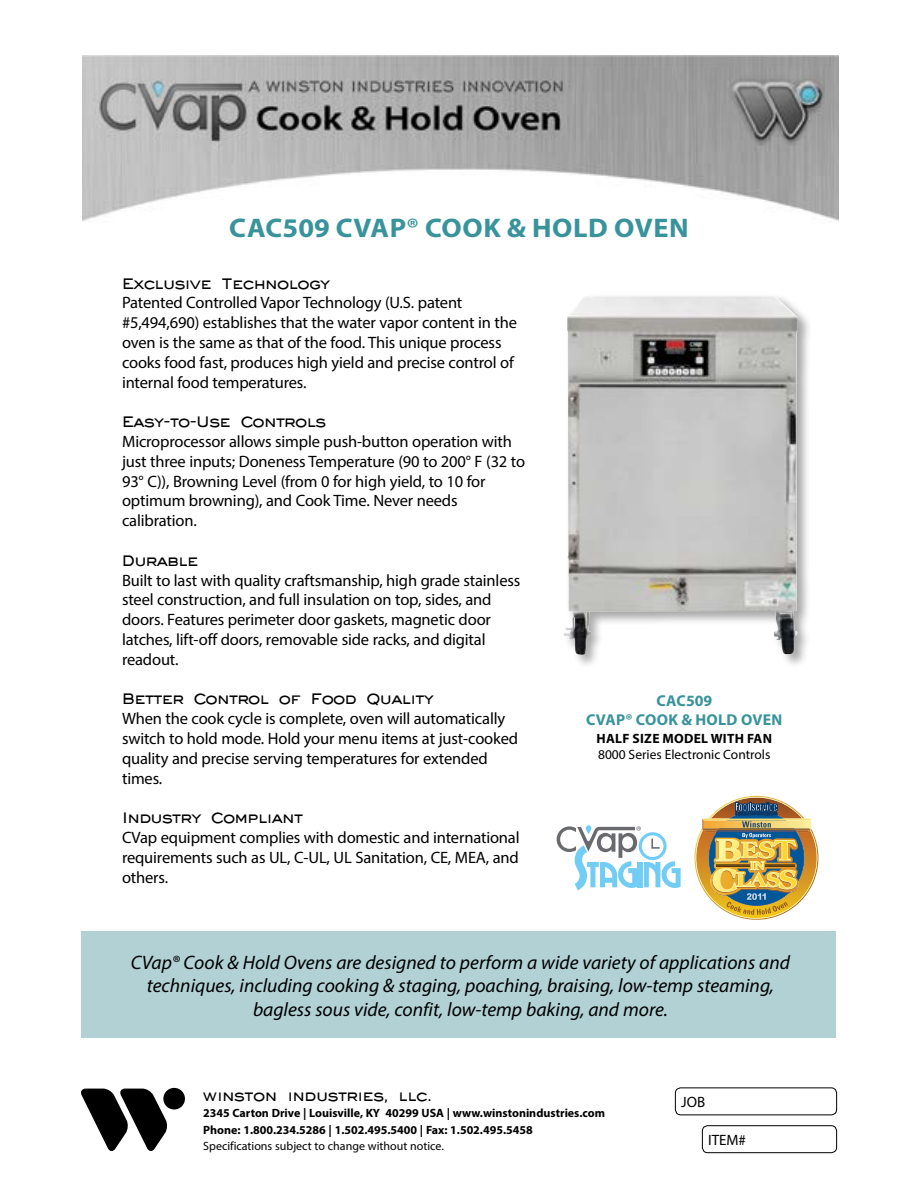
<style>
.page{position:relative;width:918px;height:1188px;background:#fff}
.page>*{position:absolute;margin:0;border:0;box-sizing:border-box;transform-origin:0 0}
.t1{font:700 27px "Myriad Pro";letter-spacing:.02em;color:#38939b;scale:1.05 1}
.t2{font:italic 19.5px/23.4px "Myriad Pro";color:#000;text-align:center}
.t3{font:16.5px/19.8px "Myriad Pro";letter-spacing:-.01em;color:#000}
.t4{font:700 16.5px "Eye Glass";letter-spacing:-.01em;color:#000}
.t5{font:700 15.75px/18.9px "Myriad Pro";letter-spacing:.02em;color:#38939b;text-align:center}
.t6{font:15px "Myriad Pro";color:#000}
.t7{font:13.5px "Myriad Pro";color:#000}
.t8{font:700 13.5px "Myriad Pro";letter-spacing:.02em;color:#000}
.t9{font:700 12px/16.5px "Myriad Pro";color:#000}
.t10{font:12px "Myriad Pro";color:#000}
.s1{font-weight:600}
</style>
<div class="page">
<svg style="left:81px;top:1089px;width:86px;height:62px"></svg>
<div style="left:163px;top:1088px;width:22px;height:22px;background:#000;border-radius:50%"></div>
<div style="left:675px;top:1088px;width:162px;height:27px;border:1px solid #000;border-radius:5px"></div>
<div style="left:702px;top:1125px;width:135px;height:28px;border:1px solid #000;border-radius:5px"></div>
<img style="left:82px;top:56px;width:756px;height:165px">
<div style="left:82px;top:932px;width:754px;height:106px;background:#b1d1d5"></div>
<div style="left:561px;top:294px;width:251px;height:375px;background:#000;opacity:.35"></div>
<img style="left:563px;top:296px;width:235px;height:359px">
<img style="left:695px;top:796px;width:123px;height:124px">
<svg style="left:557px;top:826px;width:124px;height:64px"></svg>
<h1 class="t1" style="left:229px;top:210px;width:439px">CAC509 CVAP<span class="s1">®</span> COOK &amp; HOLD OVEN</h1>
<p class="t4" style="left:122px;top:273px;width:210px">Exclusive Technology</p>
<p class="t3" style="left:122px;top:293px;width:397px">Patented Controlled Vapor Technology (U.S. patent #5,494,690) establishes that the water vapor content in the oven is the same as that of the food. This unique process cooks food fast, produces high yield and precise control of internal food temperatures.</p>
<p class="t4" style="left:122px;top:412px;width:205px">Easy-to-Use Controls</p>
<p class="t3" style="left:122px;top:431px;width:405px">Microprocessor allows simple push-button operation with just three inputs; Doneness Temperature (90 to 200° F (32 to 93° C)), Browning Level (from 0 for high yield, to 10 for optimum browning), and Cook Time. Never needs calibration.</p>
<p class="t4" style="left:122px;top:551px;width:78px">Durable</p>
<p class="t3" style="left:122px;top:570px;width:400px">Built to last with quality craftsmanship, high grade stainless steel construction, and full insulation on top, sides, and doors. Features perimeter door gaskets, magnetic door latches, lift-off doors, removable side racks, and digital readout.</p>
<p class="t4" style="left:122px;top:689px;width:313px">Better Control of Food Quality</p>
<p class="t3" style="left:122px;top:708px;width:398px">When the cook cycle is complete, oven will automatically switch to hold mode. Hold your menu items at just-cooked quality and precise serving temperatures for extended times.</p>
<p class="t4" style="left:122px;top:808px;width:182px">Industry Compliant</p>
<p class="t3" style="left:122px;top:827px;width:399px;text-align:justify">CVap equipment complies with domestic and international requirements such as UL, C-UL, UL Sanitation, CE, MEA, and others.</p>
<p class="t5" style="left:586px;top:691px;width:198px">CAC509<br>CVAP® COOK &amp; HOLD OVEN</p>
<p class="t8" style="left:597px;top:730px;width:177px">HALF SIZE MODEL WITH FAN</p>
<p class="t7" style="left:598px;top:747px;width:174px">8000 Series Electronic Controls</p>
<p class="t2" style="left:131px;top:950px;width:661px">CVap® Cook &amp; Hold Ovens are designed to perform a wide variety of applications and techniques, including cooking &amp; staging, poaching, braising, low-temp steaming, bagless sous vide, confit, low-temp baking, and more.</p>
<p class="t4" style="left:203px;top:1085px;width:230px">winston industries, llc.</p>
<p class="t9" style="left:203px;top:1105px;width:403px">2345 Carton Drive | Louisville, KY 40299 USA | www.winstonindustries.com<br>Phone: 1.800.234.5286 | 1.502.495.5400 | Fax: 1.502.495.5458</p>
<p class="t10" style="left:203px;top:1139px;width:242px">Specifications subject to change without notice.</p>
<p class="t6" style="left:681px;top:1093px;width:26px">JOB</p>
<p class="t6" style="left:708px;top:1131px;width:39px">ITEM#</p>
</div>
